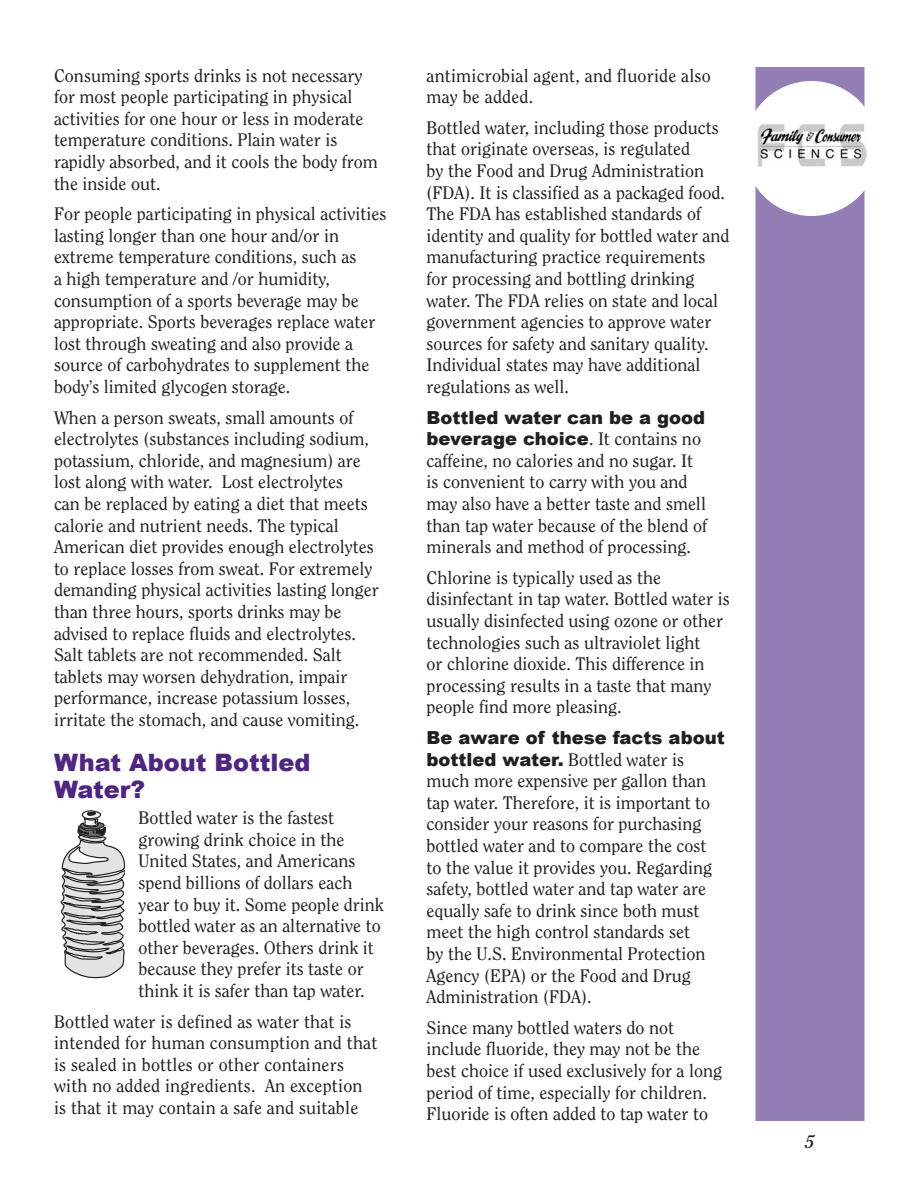
<style>
.page{position:relative;width:918px;height:1188px;background:#fff}
.page>*{position:absolute;margin:0;border:0;box-sizing:border-box;transform-origin:0 0}
.primary_head{font:900 24px/27px "Arial";color:#4e2582}
.Body_text{font:18px/21.6px "Clearface";color:#231f20}
.t1{font:italic 700 18px "Clearface";color:#231f20}
.s1{font-family:"Arial";font-weight:900}
</style>
<div class="page">
<div style="left:756px;top:68px;width:108px;height:1052px;background:#927eb4"></div>
<div style="left:744px;top:81px;width:135px;height:135px;background:#fff;border-radius:50%"></div>
<img style="left:758px;top:123px;width:108px;height:44px">
<svg style="left:60px;top:810px;width:65px;height:169px"></svg>
<p class="Body_text" style="left:54px;top:64px;width:325px">Consuming sports drinks is not necessary for most people participating in physical activities for one hour or less in moderate temperature conditions. Plain water is rapidly absorbed, and it cools the body from the inside out.</p>
<p class="Body_text" style="left:54px;top:203px;width:334px">For people participating in physical activities lasting longer than one hour and/or in extreme temperature conditions, such as<br>a high temperature and /or humidity, consumption of a sports beverage may be appropriate. Sports beverages replace water lost through sweating and also provide a source of carbohydrates to supplement the body’s limited glycogen storage.</p>
<p class="Body_text" style="left:54px;top:406px;width:326px">When a person sweats, small amounts of electrolytes (substances including sodium, potassium, chloride, and magnesium) are lost along with water. Lost electrolytes<br>can be replaced by eating a diet that meets calorie and nutrient needs. The typical American diet provides enough electrolytes to replace losses from sweat. For extremely demanding physical activities lasting longer than three hours, sports drinks may be advised to replace fluids and electrolytes.<br>Salt tablets are not recommended. Salt tablets may worsen dehydration, impair performance, increase potassium losses, irritate the stomach, and cause vomiting.</p>
<p class="primary_head" style="left:54px;top:749px;width:258px">What About Bottled<br>Water?</p>
<p class="Body_text" style="left:138px;top:807px;width:247px">Bottled water is the fastest growing drink choice in the<br>United States, and Americans spend billions of dollars each year to buy it. Some people drink bottled water as an alternative to other beverages. Others drink it because they prefer its taste or think it is safer than tap water.</p>
<p class="Body_text" style="left:54px;top:1010px;width:325px">Bottled water is defined as water that is intended for human consumption and that is sealed in bottles or other containers with no added ingredients. An exception is that it may contain a safe and suitable</p>
<p class="Body_text" style="left:427px;top:64px;width:286px">antimicrobial agent, and fluoride also may be added.</p>
<p class="Body_text" style="left:427px;top:116px;width:304px">Bottled water, including those products that originate overseas, is regulated<br>by the Food and Drug Administration (FDA). It is classified as a packaged food.<br>The FDA has established standards of identity and quality for bottled water and manufacturing practice requirements for processing and bottling drinking water. The FDA relies on state and local government agencies to approve water sources for safety and sanitary quality.<br>Individual states may have additional regulations as well.</p>
<p class="Body_text" style="left:427px;top:406px;width:282px"><span class="s1">Bottled water can be a good beverage choice</span>. It contains no caffeine, no calories and no sugar. It is convenient to carry with you and may also have a better taste and smell than tap water because of the blend of minerals and method of processing.</p>
<p class="Body_text" style="left:427px;top:566px;width:305px">Chlorine is typically used as the disinfectant in tap water. Bottled water is usually disinfected using ozone or other technologies such as ultraviolet light<br>or chlorine dioxide. This difference in processing results in a taste that many people find more pleasing.</p>
<p class="Body_text" style="left:427px;top:727px;width:300px"><span class="s1">Be aware of these facts about bottled water.</span> Bottled water is much more expensive per gallon than tap water. Therefore, it is important to consider your reasons for purchasing bottled water and to compare the cost to the value it provides you. Regarding safety, bottled water and tap water are equally safe to drink since both must meet the high control standards set<br>by the U.S. Environmental Protection Agency (EPA) or the Food and Drug Administration (FDA).</p>
<p class="Body_text" style="left:427px;top:1016px;width:297px">Since many bottled waters do not include fluoride, they may not be the best choice if used exclusively for a long period of time, especially for children.<br>Fluoride is often added to tap water to</p>
<p class="t1" style="left:806px;top:1131px;width:10px">5</p>
</div>
